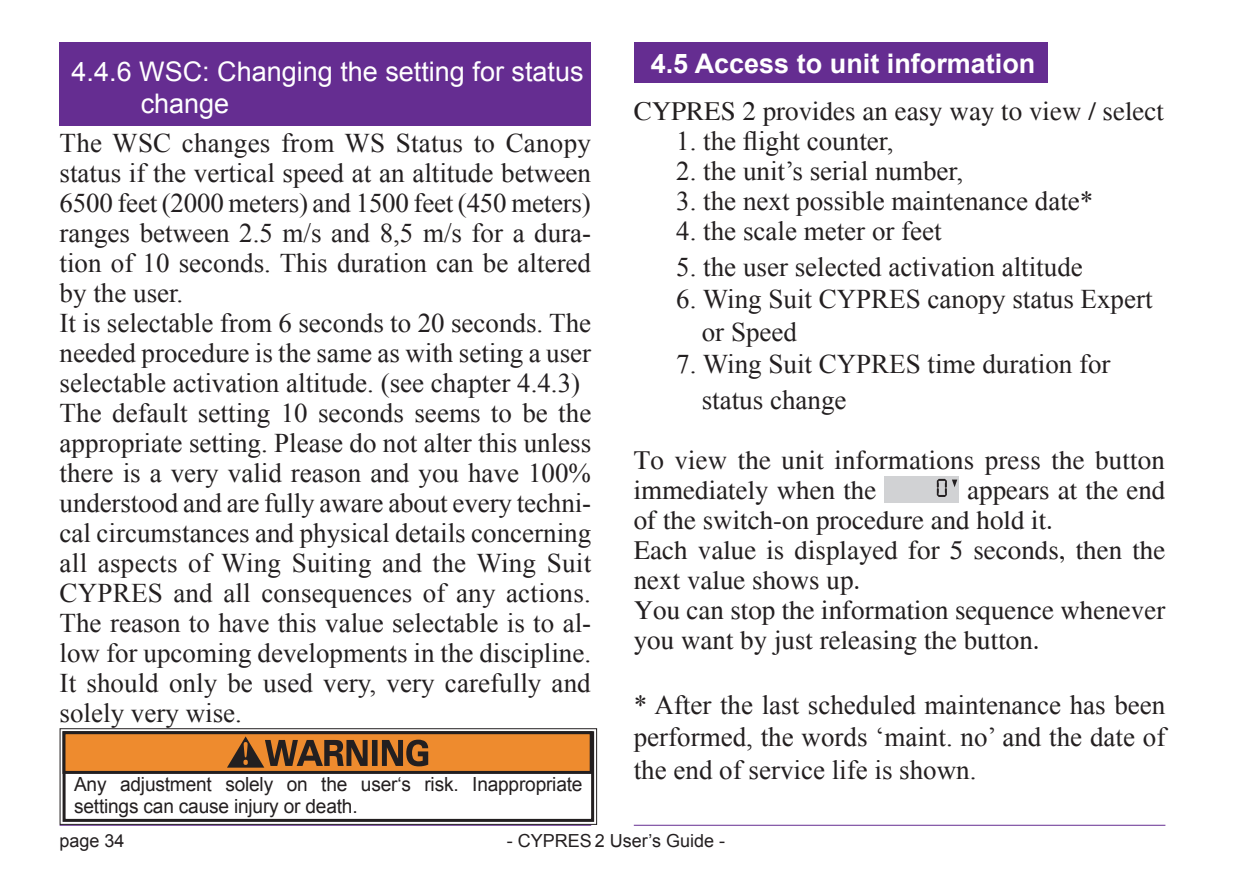
<style>
.page{position:relative;width:1259px;height:893px;background:#fff}
.page>*{position:absolute;margin:0;border:0;box-sizing:border-box;transform-origin:0 0}
.t1{font:27px/30px "Times New Roman";color:#231f20}
.t2{font:27px/30px "Times";color:#231f20}
.t3{font:27px/32.4px "Arial";color:#fff}
.t4{font:700 27px "Arial";color:#fff}
.t5{font:19.5px/22.5px "Arial";letter-spacing:-.01em;color:#231f20}
.t6{font:18px "Arial";color:#231f20}
</style>
<div class="page">
<hr style="left:634px;top:825px;width:531px;height:1px;background:#652d91">
<hr style="left:60px;top:825px;width:531px;height:1px;background:#652d91">
<svg style="left:59px;top:728px;width:538px;height:97px"></svg>
<div style="left:63px;top:731px;width:531px;height:91px;border:3px solid #231f20"></div>
<div style="left:64px;top:733px;width:527px;height:39px;background:#ee8b2e"></div>
<div style="left:62px;top:731px;width:530px;height:43px;border:3px solid #231f20"></div>
<svg style="left:227px;top:736px;width:201px;height:32px"></svg>
<div style="left:59px;top:42px;width:532px;height:83px;background:#652d91"></div>
<div style="left:634px;top:42px;width:413px;height:40px;background:#652d91"></div>
<div style="left:884px;top:476px;width:75px;height:27px;background:#d1d2d4"></div>
<svg style="left:937px;top:479px;width:20px;height:18px"></svg>
<p class="t3" style="left:141px;top:55px;width:444px;text-indent:-69px">4.4.6 WSC: Changing the setting for status change</p>
<p class="t1" style="left:60px;top:127px;width:533px">The WSC changes from WS Status to Canopy status if the vertical speed at an altitude between 6500 feet (2000 meters) and 1500 feet (450 meters) ranges between 2.5 m/s and 8,5 m/s for a dura&shy;tion of 10 seconds. This duration can be altered by the user.<br>It is selectable from 6 seconds to 20 seconds. The needed procedure is the same as with seting a user selectable activation altitude. (see chapter 4.4.3)<br>The default setting 10 seconds seems to be the appropriate setting. Please do not alter this unless there is a very valid reason and you have 100% understood and are fully aware about every techni&shy;cal circumstances and physical details concerning all aspects of Wing Suiting and the Wing Suit CYPRES and all consequences of any actions.<br>The reason to have this value selectable is to al&shy;low for upcoming developments in the discipline.<br>It should only be used very, very carefully and solely very wise.</p>
<p class="t5" style="left:74px;top:773px;width:510px">Any adjustment solely on the user‘s risk. Inappropriate settings can cause injury or death.</p>
<p class="t4" style="left:650px;top:45px;width:386px">4.5 Access to unit information</p>
<p class="t2" style="left:634px;top:96px;width:532px">CYPRES 2 provides an easy way to view / select</p>
<p class="t1" style="left:676px;top:125px;width:219px">1. the flight counter,</p>
<p class="t1" style="left:676px;top:155px;width:288px">2. the unit’s serial number,</p>
<p class="t1" style="left:676px;top:185px;width:418px">3. the next possible maintenance date*</p>
<p class="t1" style="left:676px;top:215px;width:267px">4. the scale meter or feet</p>
<p class="t1" style="left:676px;top:251px;width:408px">5. the user selected activation altitude</p>
<p class="t1" style="left:702px;top:282px;width:452px;line-height:32.4px;text-indent:-26px">6. Wing Suit CYPRES canopy status Expert or Speed</p>
<p class="t1" style="left:702px;top:345px;width:410px;line-height:36px;text-indent:-26px">7. Wing Suit CYPRES time duration for status change</p>
<p class="t2" style="left:634px;top:445px;width:533px">To view the unit informations press the button immediately when the</p>
<p class="t2" style="left:634px;top:475px;width:533px;text-indent:333px">appears at the end of the switch-on procedure and hold it.<br>Each value is displayed for 5 seconds, then the next value shows up.<br>You can stop the information sequence whenever you want by just releasing the button.</p>
<p class="t1" style="left:634px;top:688px;width:533px;line-height:32.4px;text-align:justify">* After the last scheduled maintenance has been performed, the words ‘maint. no’ and the date of the end of service life is shown.</p>
<p class="t6" style="left:60px;top:828px;width:67px">page 34</p>
<p class="t6" style="left:507px;top:828px;width:220px">- CYPRES 2 User’s Guide -</p>
</div>
